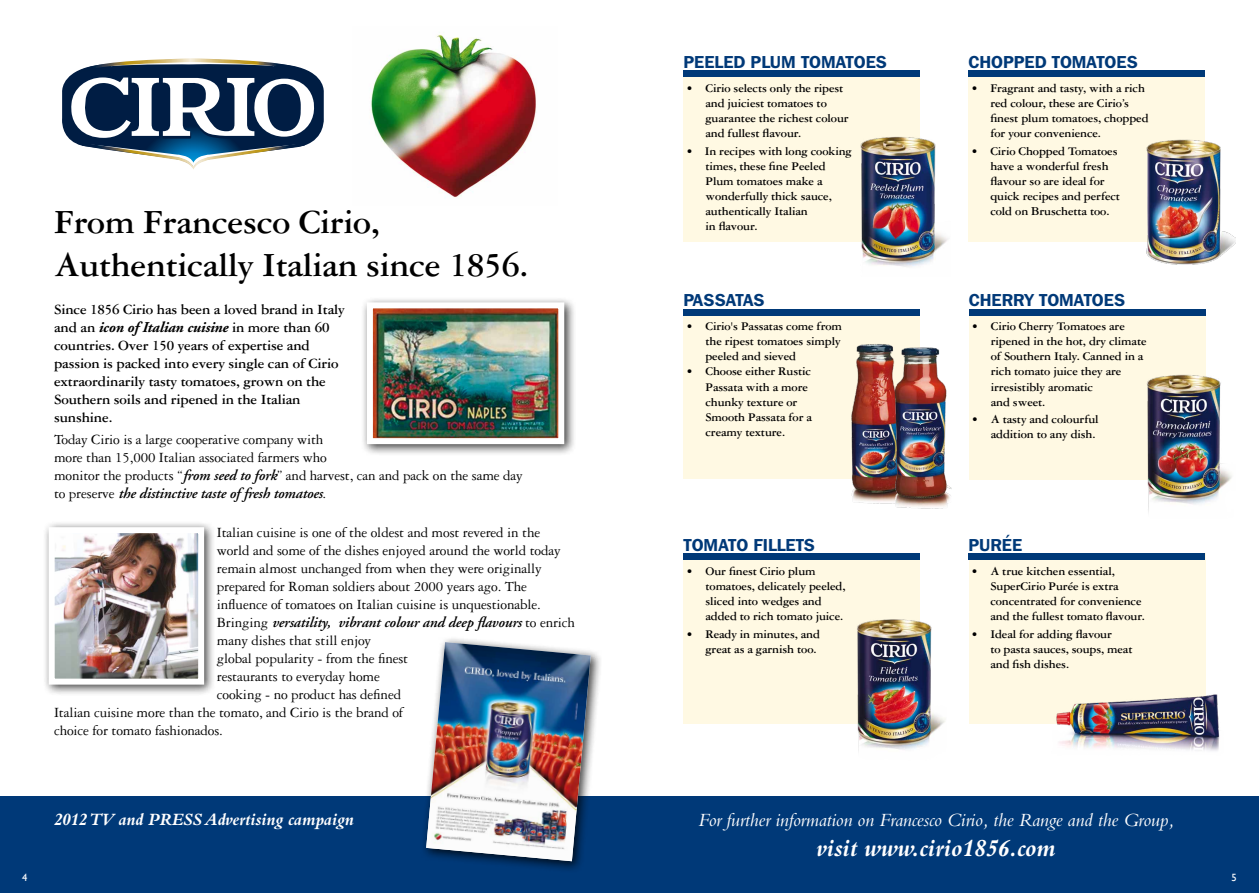
<style>
.page{position:relative;width:1259px;height:893px;background:#fff}
.page>*{position:absolute;margin:0;border:0;box-sizing:border-box;transform-origin:0 0}
.t1{font:700 36px/43.2px "Garamond Three";letter-spacing:-.01em;color:#000}
.t2{font:italic 700 25.5px "Bembo";letter-spacing:-.01em;color:#fff}
.t3{font:italic 19.5px "M Bembo";letter-spacing:-.01em;color:#fff}
.t4{font:italic 700 18px "Bembo";letter-spacing:-.01em;color:#fff}
.t5{font:600 17.25px "Franklin Gothic IT Cby BT";color:#003978}
.t6{font:15px/18px "Garamond Three";letter-spacing:-.01em;color:#000}
.t7{font:700 15px/18px "Garamond Three";letter-spacing:-.01em;color:#000}
.t8{font:italic 600 15px "Adobe Garamond";letter-spacing:-.01em;color:#000}
.t9{font:15px "Adobe Garamond Bold Italic Os F";letter-spacing:-.01em;color:#000}
.t10{font:700 12.6px/15px "Garamond Three";letter-spacing:-.01em;color:#000}
.t11{font:10.5px "Gill Sans";color:#fff}
.s1{font-family:"Garamond Three";font-weight:700}
.s2{font-family:"Adobe Garamond";font-weight:600;font-style:italic}
.s3{font-family:"Garamond Three";font-weight:400;font-style:normal}
</style>
<div class="page">
<div style="left:0;top:796px;width:1259px;height:97px;background:#003978"></div>
<img style="left:371px;top:34px;width:166px;height:164px">
<div style="left:42px;top:521px;width:174px;height:175px;background:#000;opacity:.75"></div>
<img style="left:56px;top:534px;width:141px;height:144px">
<div style="left:49px;top:527px;width:155px;height:158px;border:6px solid #fff"></div>
<div style="left:420px;top:636px;width:182px;height:237px;background:#000;opacity:.75"></div>
<img style="left:426px;top:642px;width:165px;height:219px">
<div style="left:360px;top:296px;width:216px;height:160px;background:#000;opacity:.75"></div>
<img style="left:374px;top:309px;width:183px;height:128px">
<div style="left:367px;top:302px;width:197px;height:142px;border:6px solid #fff"></div>
<div style="left:683px;top:71px;width:237px;height:170px;background:#fff9e3"></div>
<div style="left:683px;top:554px;width:237px;height:170px;background:#fff9e3"></div>
<div style="left:969px;top:554px;width:236px;height:170px;background:#fff9e3"></div>
<div style="left:683px;top:310px;width:237px;height:169px;background:#fff9e3"></div>
<div style="left:969px;top:311px;width:236px;height:169px;background:#fff9e3"></div>
<div style="left:968px;top:71px;width:237px;height:170px;background:#fff9e3"></div>
<div style="left:683px;top:71px;width:237px;height:6px;background:#003978"></div>
<div style="left:683px;top:554px;width:237px;height:6px;background:#003978"></div>
<div style="left:968px;top:554px;width:237px;height:6px;background:#003978"></div>
<div style="left:683px;top:309px;width:237px;height:6px;background:#003978"></div>
<div style="left:969px;top:309px;width:236px;height:6px;background:#003978"></div>
<div style="left:968px;top:71px;width:237px;height:6px;background:#003978"></div>
<img style="left:856px;top:136px;width:92px;height:131px">
<img style="left:857px;top:619px;width:88px;height:132px">
<img style="left:1139px;top:139px;width:96px;height:126px">
<img style="left:1147px;top:374px;width:85px;height:138px">
<img style="left:851px;top:344px;width:44px;height:160px">
<img style="left:895px;top:347px;width:56px;height:162px">
<img style="left:1056px;top:685px;width:164px;height:66px">
<svg style="left:62px;top:58px;width:262px;height:111px"></svg>
<h1 class="t1" style="left:54px;top:200px;width:476px">From Francesco Cirio,<br>Authentically Italian since 1856.</h1>
<p class="t7" style="left:54px;top:300px;width:292px">Since 1856 Cirio has been a loved brand in Italy</p>
<p class="t9" style="left:54px;top:319px;width:277px"><span class="s1">and an</span> icon of Italian cuisine <span class="s1">in more than 60</span></p>
<p class="t7" style="left:54px;top:336px;width:286px">countries. Over 150 years of expertise and passion is packed into every single can of Cirio extraordinarily tasty tomatoes, grown on the Southern soils and ripened in the Italian sunshine.</p>
<p class="t6" style="left:54px;top:430px;width:470px">Today Cirio is a large cooperative company with<br>more than 15,000 Italian associated farmers who<br>monitor the products “<span class="s2">from seed to fork</span>” and harvest, can and pack on the same day</p>
<p class="t8" style="left:54px;top:485px;width:274px"><span class="s3">to preserve</span> the distinctive taste of fresh tomatoes<span class="s3">.</span></p>
<p class="t6" style="left:217px;top:524px;width:345px">Italian cuisine is one of the oldest and most revered in the world and some of the dishes enjoyed around the world today remain almost unchanged from when they were originally prepared for Roman soldiers about 2000 years ago. The influence of tomatoes on Italian cuisine is unquestionable.</p>
<p class="t8" style="left:217px;top:614px;width:360px"><span class="s3">Bringing</span> versatility, vibrant colour and deep flavours <span class="s3">to enrich</span></p>
<p class="t6" style="left:217px;top:632px;width:156px">many dishes that still enjoy</p>
<p class="t6" style="left:217px;top:650px;width:193px">global popularity - from the finest</p>
<p class="t6" style="left:217px;top:668px;width:164px">restaurants to everyday home</p>
<p class="t6" style="left:217px;top:686px;width:186px">cooking - no product has defined</p>
<p class="t6" style="left:54px;top:704px;width:350px">Italian cuisine more than the tomato, and Cirio is the brand of</p>
<p class="t6" style="left:54px;top:722px;width:170px">choice for tomato fashionados.</p>
<h3 class="t4" style="left:54px;top:809px;width:301px">2012 TV and PRESS Advertising campaign</h3>
<h3 class="t5" style="left:683px;top:51px;width:205px">PEELED PLUM TOMATOES</h3>
<p class="t10" style="left:705px;top:81px;width:145px;text-indent:-19px">• Cirio selects only the ripest and juiciest tomatoes to guarantee the richest colour and fullest flavour.</p>
<p class="t10" style="left:705px;top:143px;width:148px;text-indent:-19px">• In recipes with long cooking times, these fine Peeled<br>Plum tomatoes make a wonderfully thick sauce, authentically Italian<br>in flavour.</p>
<h3 class="t5" style="left:683px;top:289px;width:83px">PASSATAS</h3>
<p class="t10" style="left:705px;top:319px;width:138px;text-align:justify;text-indent:-19px">• Cirio's Passatas come from the ripest tomatoes simply peeled and sieved</p>
<p class="t10" style="left:705px;top:364px;width:108px;text-indent:-19px">• Choose either Rustic<br>Passata with a more chunky texture or<br>Smooth Passata for a creamy texture.</p>
<h3 class="t5" style="left:683px;top:534px;width:133px">TOMATO FILLETS</h3>
<p class="t10" style="left:705px;top:564px;width:142px;text-indent:-19px">• Our finest Cirio plum tomatoes, delicately peeled, sliced into wedges and added to rich tomato juice.</p>
<p class="t10" style="left:686px;top:626px;width:135px;text-align:right">• Ready in minutes, and great as a garnish too.</p>
<h3 class="t5" style="left:968px;top:51px;width:171px">CHOPPED TOMATOES</h3>
<p class="t10" style="left:990px;top:81px;width:160px;text-indent:-19px">• Fragrant and tasty, with a rich red colour, these are Cirio’s finest plum tomatoes, chopped for your convenience.</p>
<p class="t10" style="left:990px;top:143px;width:131px;text-indent:-19px">• Cirio Chopped Tomatoes have a wonderful fresh flavour so are ideal for quick recipes and perfect cold on Bruschetta too.</p>
<h3 class="t5" style="left:969px;top:289px;width:158px">CHERRY TOMATOES</h3>
<p class="t10" style="left:990px;top:319px;width:157px;text-indent:-19px">• Cirio Cherry Tomatoes are ripened in the hot, dry climate of Southern Italy. Canned in a rich tomato juice they are irresistibly aromatic<br>and sweet.</p>
<p class="t10" style="left:972px;top:412px;width:128px;text-align:right">• A tasty and colourful addition to any dish.</p>
<h3 class="t5" style="left:968px;top:534px;width:55px">PURÉE</h3>
<p class="t10" style="left:990px;top:564px;width:156px;text-indent:-19px">• A true kitchen essential,<br>SuperCirio Purée is extra concentrated for convenience and the fullest tomato flavour.</p>
<p class="t10" style="left:990px;top:626px;width:144px;text-indent:-19px">• Ideal for adding flavour<br>to pasta sauces, soups, meat and fish dishes.</p>
<h3 class="t3" style="left:698px;top:809px;width:477px">For further information on Francesco Cirio, the Range and the Group,</h3>
<h2 class="t2" style="left:816px;top:834px;width:241px">visit www.cirio1856.com</h2>
<p class="t11" style="left:22px;top:871px;width:7px">4</p>
<p class="t11" style="left:1231px;top:871px;width:7px">5</p>
<p class="t11" style="left:1229px;top:871px;width:7px">5</p>
</div>
